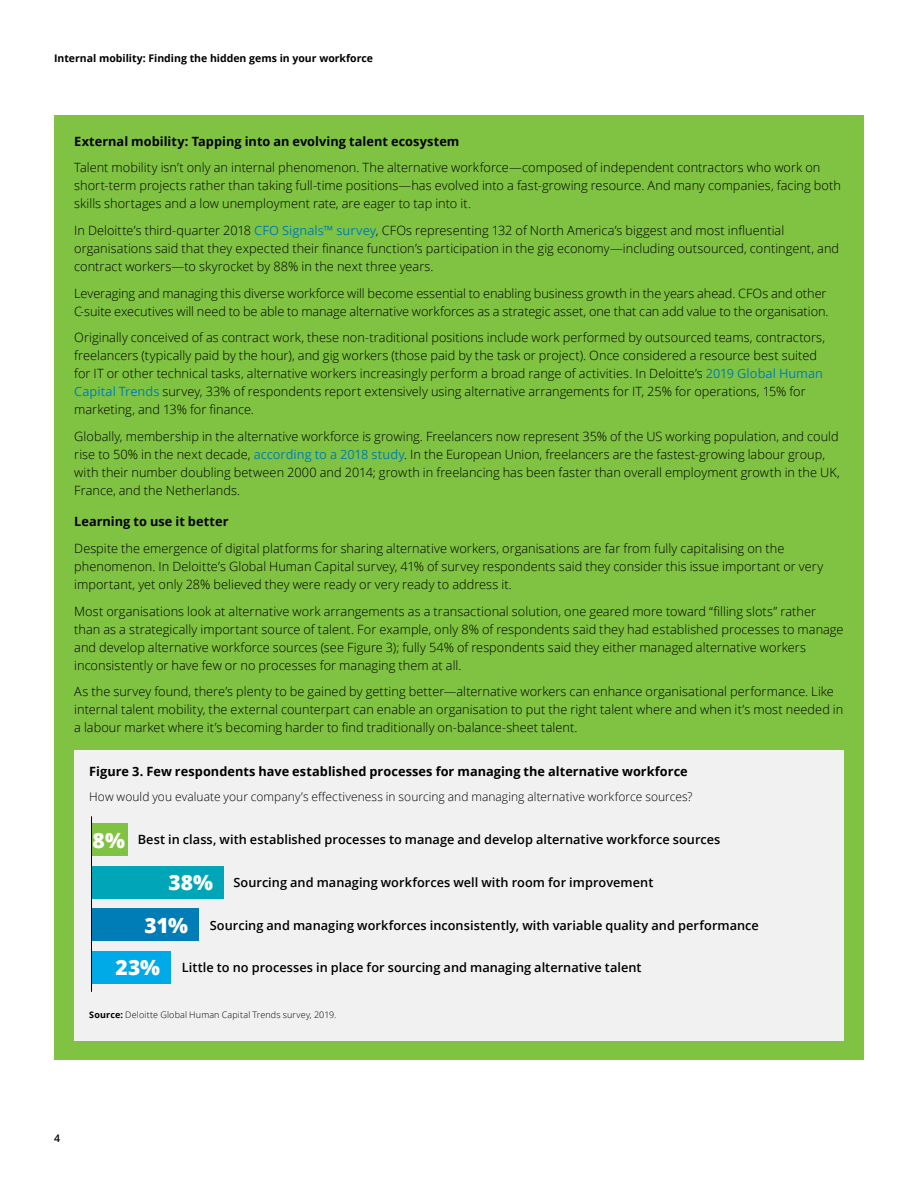
<style>
.page{position:relative;width:918px;height:1188px;background:#fff}
.page>*{position:absolute;margin:0;border:0;box-sizing:border-box;transform-origin:0 0}
.t1{font:800 21px "Open Sans";color:#fff}
.t2{font:300 12.75px/18px "Open Sans";letter-spacing:.005em;color:#000}
.t3{font:600 12.75px "Open Sans";letter-spacing:.005em;color:#000}
.t4{font:700 12.75px "Open Sans";letter-spacing:.005em;color:#000}
.t5{font:300 12px "Open Sans";letter-spacing:.005em;color:#000}
.t6{font:700 10.5px "Open Sans";color:#000}
.t7{font:600 10.5px "Open Sans";color:#000}
.t8{font:300 9px "Open Sans";letter-spacing:.015em;color:#000}
.s1{font-weight:400;color:#007db6}
.s2{font-weight:800;font-size:21px;color:#fff}
.s3{font-weight:700}
</style>
<div class="page">
<div style="left:54px;top:116px;width:810px;height:944px;background:#80c342"></div>
<div style="left:74px;top:750px;width:770px;height:290px;background:#f1f1f1"></div>
<div style="left:91px;top:866px;width:132px;height:32px;background:#00a5b8"></div>
<div style="left:91px;top:908px;width:108px;height:33px;background:#007db6"></div>
<div style="left:91px;top:951px;width:80px;height:32px;background:#00aae7"></div>
<div style="left:91px;top:823px;width:36px;height:33px;background:#80c342"></div>
<hr style="left:91px;top:816px;width:1px;height:176px;background:#000">
<p class="t6" style="left:54px;top:51px;width:321px">Internal mobility: Finding the hidden gems in your workforce</p>
<p class="t4" style="left:74px;top:132px;width:387px">External mobility: Tapping into an evolving talent ecosystem</p>
<p class="t2" style="left:74px;top:158px;width:768px">Talent mobility isn’t only an internal phenomenon. The alternative workforce—composed of independent contractors who work on short-term projects rather than taking full-time positions—has evolved into a fast-growing resource. And many companies, facing both skills shortages and a low unemployment rate, are eager to tap into it.</p>
<p class="t2" style="left:74px;top:221px;width:766px">In Deloitte’s third-quarter 2018 <span class="s1">CFO Signals™ survey</span>, CFOs representing 132 of North America’s biggest and most influential organisations said that they expected their finance function’s participation in the gig economy—including outsourced, contingent, and contract workers—to skyrocket by 88% in the next three years.</p>
<p class="t2" style="left:74px;top:284px;width:756px">Leveraging and managing this diverse workforce will become essential to enabling business growth in the years ahead. CFOs and other<br>C-suite executives will need to be able to manage alternative workforces as a strategic asset, one that can add value to the organisation.</p>
<p class="t2" style="left:74px;top:328px;width:752px">Originally conceived of as contract work, these non-traditional positions include work performed by outsourced teams, contractors, freelancers (typically paid by the hour), and gig workers (those paid by the task or project). Once considered a resource best suited for IT or other technical tasks, alternative workers increasingly perform a broad range of activities. In Deloitte’s <span class="s1">2019 Global Human Capital Trends</span> survey, 33% of respondents report extensively using alternative arrangements for IT, 25% for operations, 15% for marketing, and 13% for finance.</p>
<p class="t2" style="left:74px;top:427px;width:767px">Globally, membership in the alternative workforce is growing. Freelancers now represent 35% of the US working population, and could rise to 50% in the next decade, <span class="s1">according to a 2018 study</span>. In the European Union, freelancers are the fastest-growing labour group, with their number doubling between 2000 and 2014; growth in freelancing has been faster than overall employment growth in the UK, France, and the Netherlands.</p>
<p class="t4" style="left:74px;top:513px;width:156px">Learning to use it better</p>
<p class="t2" style="left:74px;top:539px;width:751px">Despite the emergence of digital platforms for sharing alternative workers, organisations are far from fully capitalising on the phenomenon. In Deloitte’s Global Human Capital survey, 41% of survey respondents said they consider this issue important or very important, yet only 28% believed they were ready or very ready to address it.</p>
<p class="t2" style="left:74px;top:602px;width:771px">Most organisations look at alternative work arrangements as a transactional solution, one geared more toward “filling slots” rather than as a strategically important source of talent. For example, only 8% of respondents said they had established processes to manage and develop alternative workforce sources (see Figure 3); fully 54% of respondents said they either managed alternative workers inconsistently or have few or no processes for managing them at all.</p>
<p class="t2" style="left:74px;top:682px;width:771px">As the survey found, there’s plenty to be gained by getting better—alternative workers can enhance organisational performance. Like internal talent mobility, the external counterpart can enable an organisation to put the right talent where and when it’s most needed in a labour market where it’s becoming harder to find traditionally on-balance-sheet talent.</p>
<p class="t4" style="left:89px;top:762px;width:600px">Figure 3. Few respondents have established processes for managing the alternative workforce</p>
<p class="t5" style="left:89px;top:788px;width:605px">How would you evaluate your company’s effectiveness in sourcing and managing alternative workforce sources?</p>
<h1 class="t1" style="left:93px;top:824px;width:34px">8%</h1>
<p class="t3" style="left:138px;top:831px;width:584px">Best in class, with established processes to manage and develop alternative workforce sources</p>
<p class="t3" style="left:233px;top:874px;width:421px">Sourcing and managing workforces well with room for improvement</p>
<p class="t3" style="left:210px;top:916px;width:551px">Sourcing and managing workforces inconsistently, with variable quality and performance</p>
<p class="t3" style="left:116px;top:959px;width:527px"><span class="s2">23%</span> Little to no processes in place for sourcing and managing alternative talent</p>
<h1 class="t1" style="left:168px;top:867px;width:46px">38%</h1>
<h1 class="t1" style="left:145px;top:909px;width:45px">31%</h1>
<p class="t8" style="left:89px;top:1009px;width:249px"><span class="s3">Source:</span> Deloitte Global Human Capital Trends survey, 2019.</p>
<p class="t7" style="left:54px;top:1131px;width:7px">4</p>
</div>
